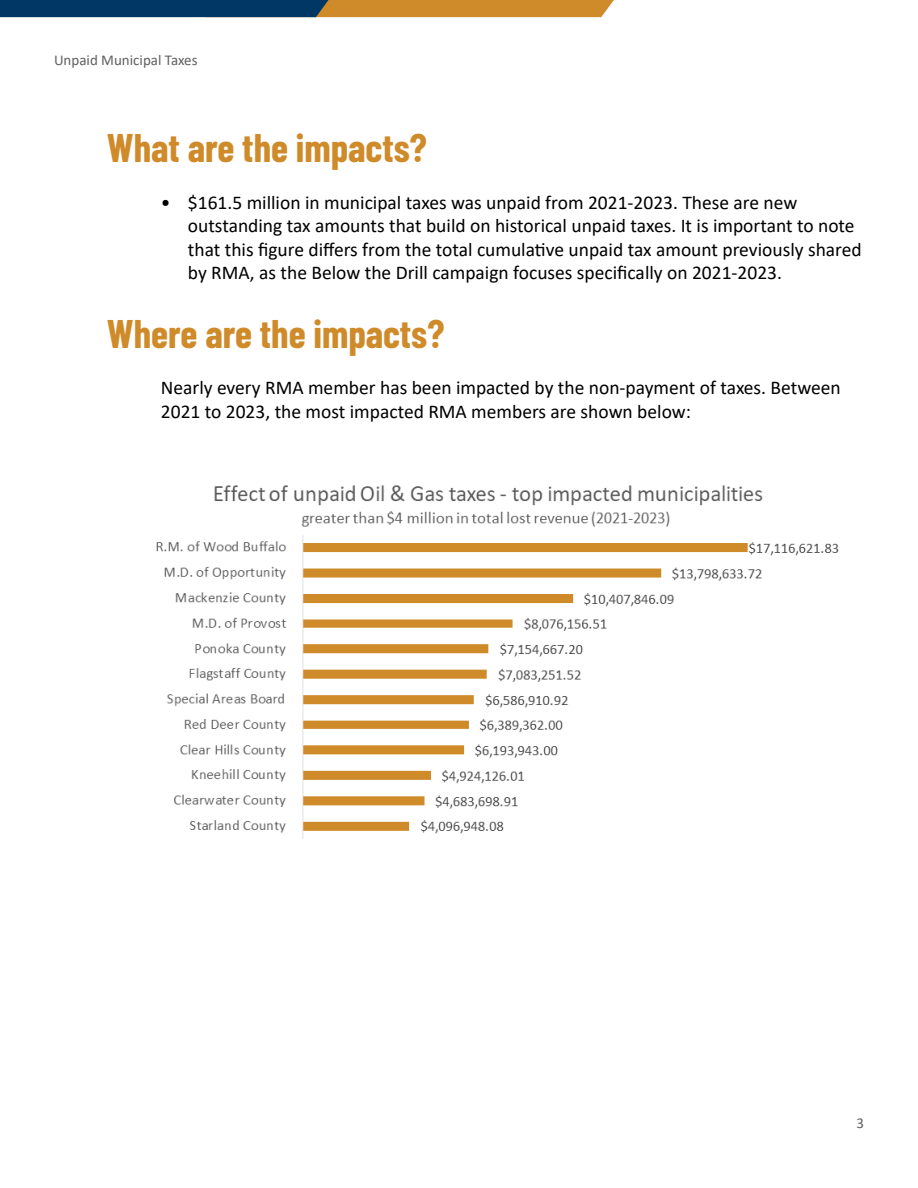
<style>
.page{position:relative;width:918px;height:1188px;background:#fff}
.page>*{position:absolute;margin:0;border:0;box-sizing:border-box;transform-origin:0 0}
.t1{font:700 39px "Barlow Condensed";color:#cf8b2a}
.t2{font:19.5px/23.4px "Calibri";color:#000}
.t3{font:15px "Calibri";color:#606060}
</style>
<div class="page">
<svg style="left:0;top:0;width:614px;height:17px;background:#625f4a"></svg>
<img style="left:156px;top:485px;width:683px;height:354px">
<p class="t3" style="left:54px;top:50px;width:145px">Unpaid Municipal Taxes</p>
<h1 class="t1" style="left:107px;top:120px;width:321px">What are the impacts?</h1>
<p class="t2" style="left:188px;top:190px;width:675px;text-indent:-27px">• $161.5 million in municipal taxes was unpaid from 2021-2023. These are new outstanding tax amounts that build on historical unpaid taxes. It is important to note that this figure differs from the total cumulative unpaid tax amount previously shared by RMA, as the Below the Drill campaign focuses specifically on 2021-2023.</p>
<h1 class="t1" style="left:107px;top:306px;width:339px">Where are the impacts?</h1>
<p class="t2" style="left:161px;top:376px;width:681px">Nearly every RMA member has been impacted by the non-payment of taxes. Between<br>2021 to 2023, the most impacted RMA members are shown below:</p>
<p class="t3" style="left:856px;top:1113px;width:9px">3</p>
</div>
